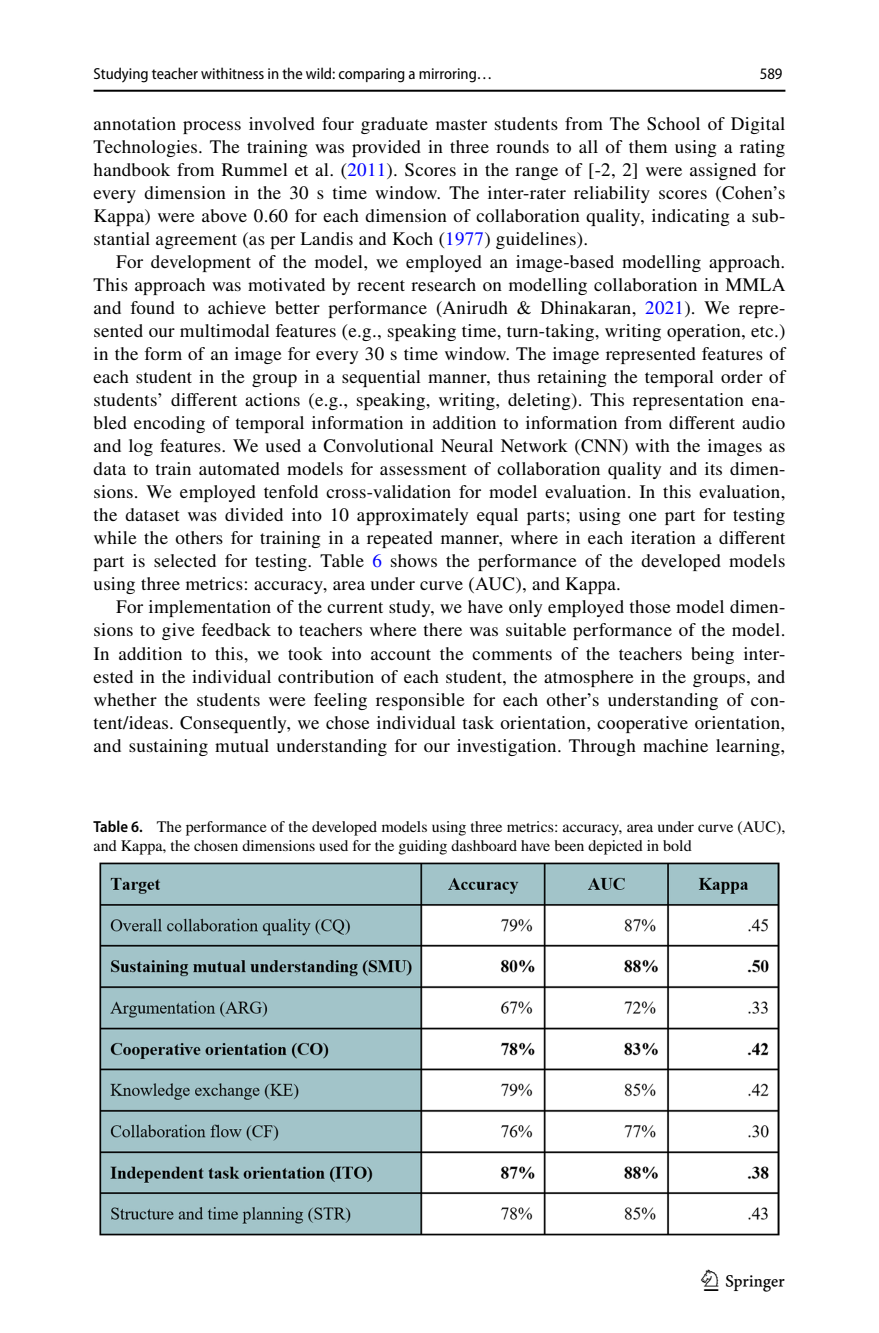
<style>
.page{position:relative;width:879px;height:1333px;background:#fff}
.page>*{position:absolute;margin:0;border:0;box-sizing:border-box;transform-origin:0 0}
.t1{font:30px "Springnew Regular 5";color:#000}
.t2{font:19px/23px "STIX";letter-spacing:.015em;color:#000;text-align:justify}
.t3{font:16px/18.4px "STIX";color:#000}
.t4{font:16px "Myriad Pro Semi Cn 4";color:#000}
.t5{font:semi-condensed 16px "Myriad Pro";color:#000}
.s1{color:#00f}
.s2{font-family:"Myriad Pro";font-weight:600;font-stretch:semi-condensed}
</style>
<div class="page">
<hr style="left:94px;top:90px;width:691px;height:2px;background:#000">
<img style="left:99px;top:862px;width:681px;height:373px">
<p class="t4" style="left:94px;top:65px;width:400px">Studying teacher withitness in the wild: comparing a mirroring…</p>
<p class="t5" style="left:760px;top:65px;width:24px">589</p>
<p class="t2" style="left:94px;top:113px;width:693px">annotation process involved four graduate master students from The School of Digital Technologies. The training was provided in three rounds to all of them using a rating handbook from Rummel et al. (<span class="s1">2011</span>). Scores in the range of [-2, 2] were assigned for every dimension in the 30 s time window. The inter-rater reliability scores (Cohen’s Kappa) were above 0.60 for each dimension of collaboration quality, indicating a sub&shy;stantial agreement (as per Landis and Koch (<span class="s1">1977</span>) guidelines).</p>
<p class="t2" style="left:94px;top:251px;width:693px;text-indent:23px">For development of the model, we employed an image-based modelling approach.<br>This approach was motivated by recent research on modelling collaboration in MMLA and found to achieve better performance (Anirudh &amp; Dhinakaran, <span class="s1">2021</span>). We repre&shy;sented our multimodal features (e.g., speaking time, turn-taking, writing operation, etc.) in the form of an image for every 30 s time window. The image represented features of each student in the group in a sequential manner, thus retaining the temporal order of students’ different actions (e.g., speaking, writing, deleting). This representation ena&shy;bled encoding of temporal information in addition to information from different audio and log features. We used a Convolutional Neural Network (CNN) with the images as data to train automated models for assessment of collaboration quality and its dimen&shy;sions. We employed tenfold cross-validation for model evaluation. In this evaluation, the dataset was divided into 10 approximately equal parts; using one part for testing while the others for training in a repeated manner, where in each iteration a different part is selected for testing. Table <span class="s1">6</span> shows the performance of the developed models using three metrics: accuracy, area under curve (AUC), and Kappa.</p>
<p class="t2" style="left:94px;top:597px;width:693px;text-indent:23px">For implementation of the current study, we have only employed those model dimen&shy;sions to give feedback to teachers where there was suitable performance of the model.<br>In addition to this, we took into account the comments of the teachers being inter&shy;ested in the individual contribution of each student, the atmosphere in the groups, and whether the students were feeling responsible for each other’s understanding of con&shy;tent/ideas. Consequently, we chose individual task orientation, cooperative orientation, and sustaining mutual understanding for our investigation. Through machine learning,</p>
<p class="t3" style="left:94px;top:818px;width:693px"><span class="s2">Table 6.</span> The performance of the developed models using three metrics: accuracy, area under curve (AUC), and Kappa, the chosen dimensions used for the guiding dashboard have been depicted in bold</p>
<h1 class="t1" style="left:704px;top:1269px;width:83px">1 3</h1>
</div>
